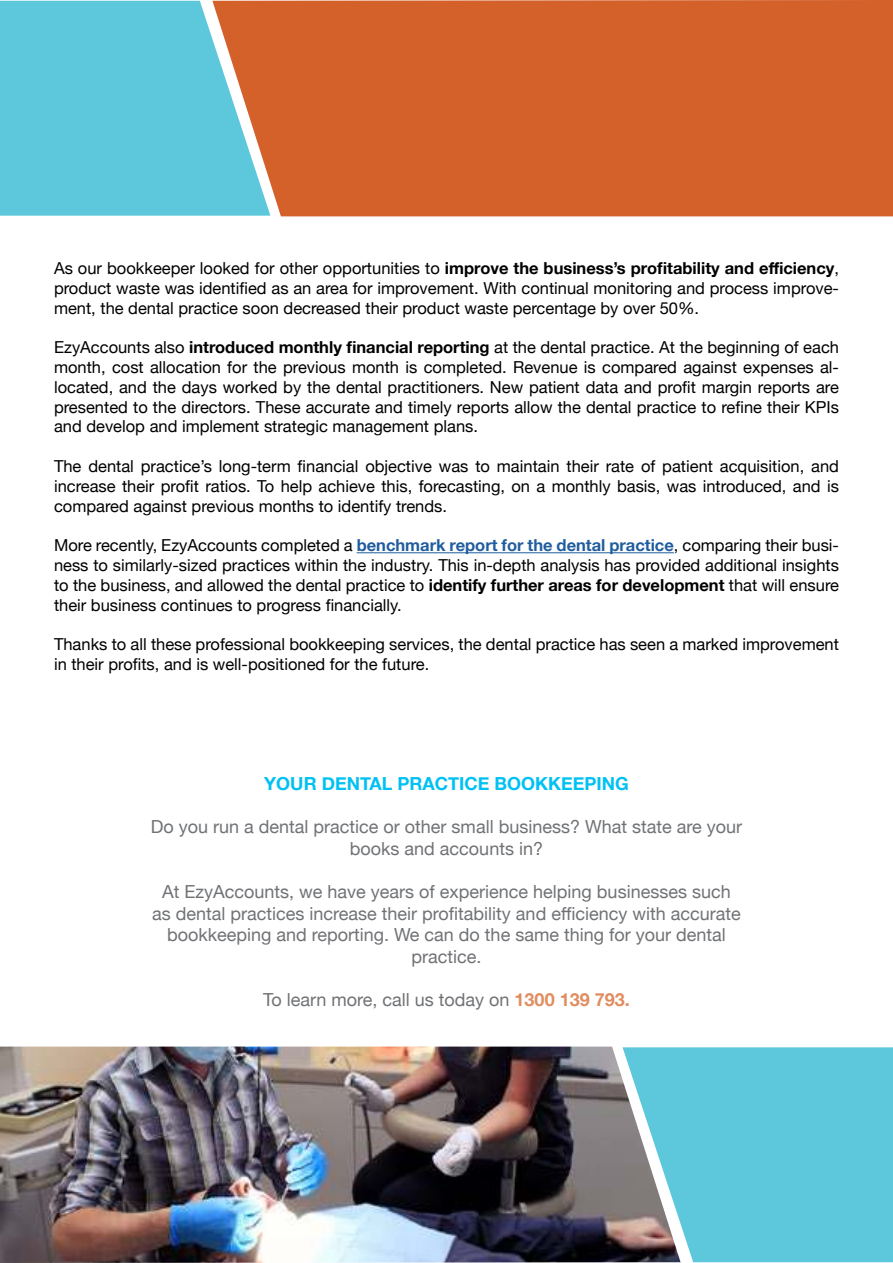
<style>
.page{position:relative;width:893px;height:1263px;background:#fff}
.page>*{position:absolute;margin:0;border:0;box-sizing:border-box;transform-origin:0 0}
.t1{font:18px/21.6px "Helvetica Neue";color:#707275;text-align:center}
.t2{font:700 18px "Helvetica Neue";color:#00c1f3}
.t3{font:16.5px/19.8px "Helvetica Neue";color:#000;text-align:justify}
.s1{font-weight:700}
.s2{font-weight:700;color:#205d9e}
.s3{font-weight:700;color:#e08d5f}
</style>
<div class="page">
<hr style="left:357px;top:552px;width:317px;height:1px;background:#205d9e">
<img style="left:0;top:1046px;width:681px;height:217px">
<svg style="left:622px;top:1047px;width:271px;height:215px;background:#66c2d2"></svg>
<div style="left:212px;top:0;width:681px;height:216px;background:#d4602a"></div>
<svg style="left:0;top:1px;width:270px;height:215px;background:#6ec1cc"></svg>
<p class="t3" style="left:54px;top:260px;width:786px">As our bookkeeper looked for other opportunities to <span class="s1">improve the business’s profitability and efficiency</span>, product waste was identified as an area for improvement. With continual monitoring and process improve&shy;ment, the dental practice soon decreased their product waste percentage by over 50%.</p>
<p class="t3" style="left:54px;top:339px;width:786px">EzyAccounts also <span class="s1">introduced monthly financial reporting</span> at the dental practice. At the beginning of each month, cost allocation for the previous month is completed. Revenue is compared against expenses al&shy;located, and the days worked by the dental practitioners. New patient data and profit margin reports are presented to the directors. These accurate and timely reports allow the dental practice to refine their KPIs and develop and implement strategic management plans.</p>
<p class="t3" style="left:54px;top:457px;width:786px">The dental practice’s long-term financial objective was to maintain their rate of patient acquisition, and increase their profit ratios. To help achieve this, forecasting, on a monthly basis, was introduced, and is compared against previous months to identify trends.</p>
<p class="t3" style="left:54px;top:537px;width:787px">More recently, EzyAccounts completed a <span class="s2">benchmark report for the dental practice</span>, comparing their busi&shy;ness to similarly-sized practices within the industry. This in-depth analysis has provided additional insights to the business, and allowed the dental practice to <span class="s1">identify further areas for development</span> that will ensure their business continues to progress financially.</p>
<p class="t3" style="left:54px;top:635px;width:786px">Thanks to all these professional bookkeeping services, the dental practice has seen a marked improvement in their profits, and is well-positioned for the future.</p>
<p class="t2" style="left:264px;top:777px;width:366px">YOUR DENTAL PRACTICE BOOKKEEPING</p>
<p class="t1" style="left:151px;top:818px;width:593px">Do you run a dental practice or other small business? What state are your books and accounts in?</p>
<p class="t1" style="left:152px;top:883px;width:590px">At EzyAccounts, we have years of experience helping businesses such as dental practices increase their profitability and efficiency with accurate bookkeeping and reporting. We can do the same thing for your dental practice.</p>
<p class="t1" style="left:263px;top:990px;width:368px">To learn more, call us today on <span class="s3">1300 139 793.</span></p>
</div>
